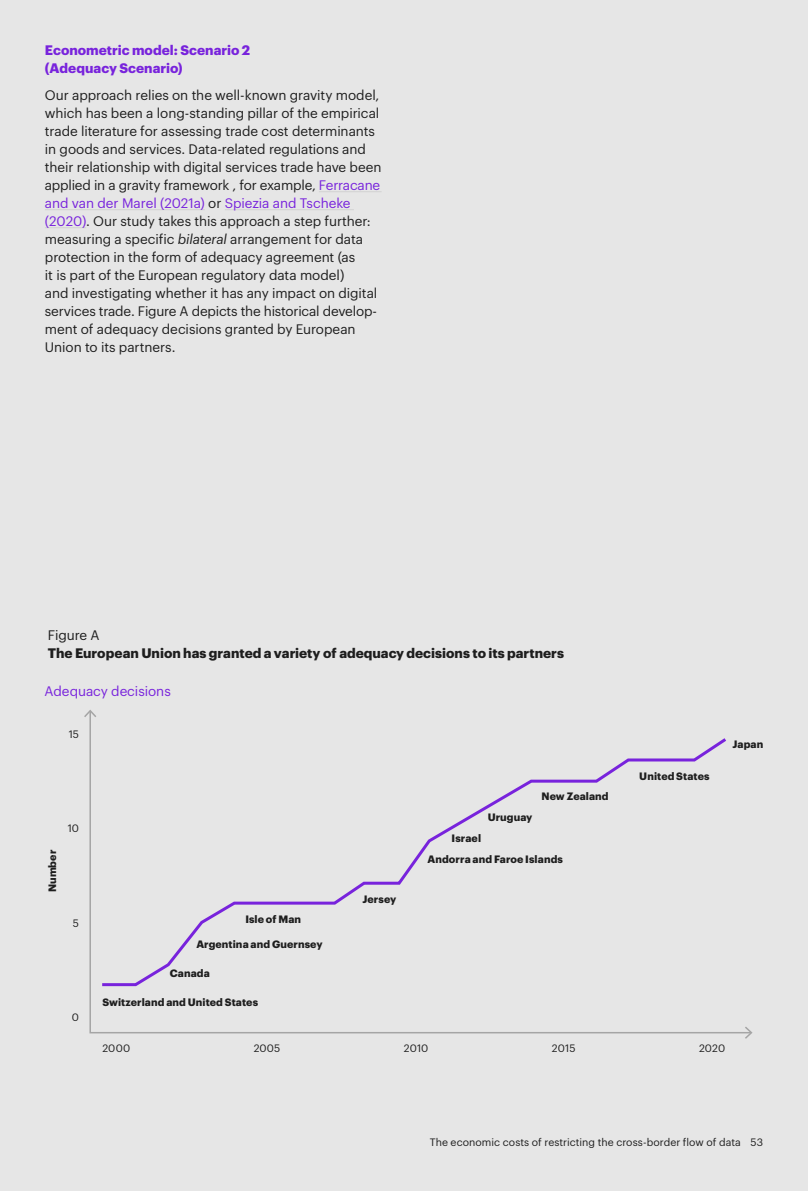
<style>
.page{position:relative;width:808px;height:1191px;background:#e6e6e6}
.page>*{position:absolute;margin:0;border:0;box-sizing:border-box;transform-origin:0 0}
.t1{font:13.5px/18px "Graphik";letter-spacing:-.005em;color:#1e1e1e}
.t2{font:700 13.5px "Graphik";color:#1e1e1e}
.t3{font:700 13.5px/18px "Graphik";letter-spacing:.005em;color:#7823dc}
.t4{font:13.5px "Graphik";letter-spacing:-.005em;color:#7823dc}
.t5{font:700 10.5px/21px "Graphik";letter-spacing:.01em;color:#1e1e1e}
.t6{font:10.5px "Graphik";letter-spacing:.005em;color:#1e1e1e}
.s1{color:#7823dc}
.s2{font-style:italic}
</style>
<div class="page">
<hr style="left:319px;top:191px;width:63px;height:1px;background:#d2d2d2">
<hr style="left:45px;top:209px;width:160px;height:1px;background:#d2d2d2">
<hr style="left:225px;top:209px;width:129px;height:1px;background:#d2d2d2">
<hr style="left:45px;top:227px;width:41px;height:1px;background:#d2d2d2">
<svg style="left:89px;top:717px;width:656px;height:317px"></svg>
<svg style="left:745px;top:1027px;width:7px;height:11px"></svg>
<svg style="left:84px;top:710px;width:12px;height:7px"></svg>
<p class="t3" style="left:45px;top:39px;width:207px">Econometric model: Scenario 2 (Adequacy Scenario)</p>
<p class="t1" style="left:45px;top:85px;width:338px">Our approach relies on the well-known gravity model, which has been a long-standing pillar of the empirical trade literature for assessing trade cost determinants in goods and services. Data-related regulations and their relationship with digital services trade have been applied in a gravity framework , for example, <span class="s1">Ferracane and van der Marel (2021a)</span> or <span class="s1">Spiezia and Tscheke (2020)</span>. Our study takes this approach a step further: measuring a specific <span class="s2">bilateral</span> arrangement for data protection in the form of adequacy agreement (as<br>it is part of the European regulatory data model)<br>and investigating whether it has any impact on digital services trade. Figure A depicts the historical develop&shy;ment of adequacy decisions granted by European Union to its partners.</p>
<p class="t1" style="left:48px;top:625px;width:53px">Figure A</p>
<p class="t2" style="left:48px;top:643px;width:518px">The European Union has granted a variety of adequacy decisions to its partners</p>
<p class="t4" style="left:45px;top:681px;width:128px">Adequacy decisions</p>
<p class="t6" style="left:69px;top:726px;width:12px">15</p>
<p class="t5" style="left:41px;top:892px;width:44px;rotate:-90deg">Number</p>
<p class="t6" style="left:68px;top:820px;width:13px">10</p>
<p class="t6" style="left:73px;top:915px;width:8px">5</p>
<p class="t6" style="left:72px;top:1009px;width:9px">0</p>
<p class="t5" style="left:245px;top:907px;width:57px">Isle of Man</p>
<p class="t5" style="left:196px;top:932px;width:128px">Argentina and Guernsey</p>
<p class="t5" style="left:170px;top:962px;width:42px">Canada</p>
<p class="t5" style="left:102px;top:991px;width:157px">Switzerland and United States</p>
<p class="t5" style="left:362px;top:887px;width:35px">Jersey</p>
<p class="t5" style="left:541px;top:785px;width:69px">New Zealand</p>
<p class="t5" style="left:488px;top:806px;width:46px">Uruguay</p>
<p class="t5" style="left:428px;top:827px;width:137px;text-indent:24px">Israel<br>Andorra and Faroe Islands</p>
<p class="t5" style="left:639px;top:764px;width:72px">United States</p>
<p class="t5" style="left:732px;top:733px;width:32px">Japan</p>
<p class="t6" style="left:102px;top:1040px;width:29px">2000</p>
<p class="t6" style="left:254px;top:1040px;width:28px">2005</p>
<p class="t6" style="left:404px;top:1040px;width:26px">2010</p>
<p class="t6" style="left:552px;top:1040px;width:25px">2015</p>
<p class="t6" style="left:699px;top:1040px;width:28px">2020</p>
<p class="t6" style="left:430px;top:1134px;width:335px">The economic costs of restricting the cross-border flow of data 53</p>
</div>
